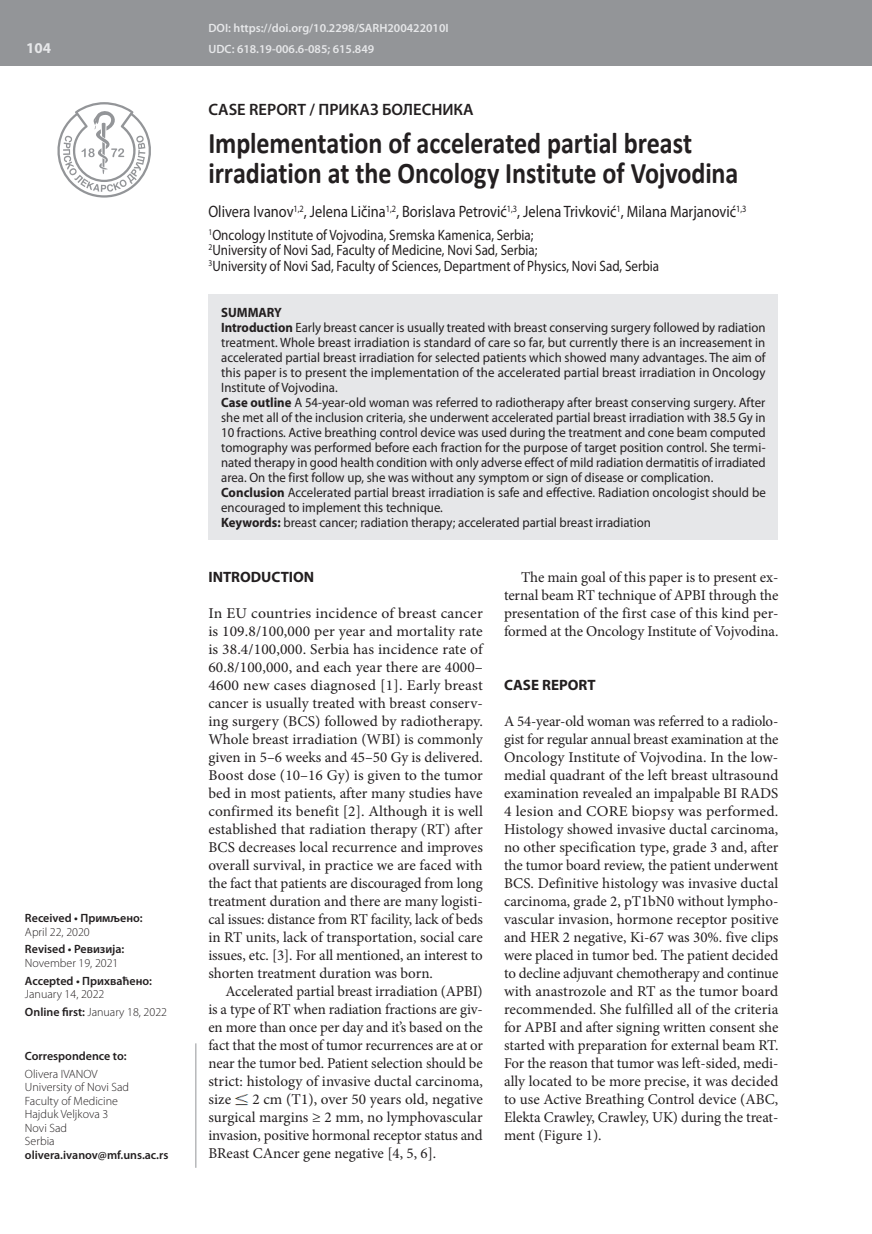
<style>
.page{position:relative;width:872px;height:1234px;background:#fff}
.page>*{position:absolute;margin:0;border:0;box-sizing:border-box;transform-origin:0 0}
.t1{font:700 30px/30px "Calibri";letter-spacing:-.005em;color:#231f20;scale:.87 1}
.t2{font:16.5px "Myriad Pro";color:#231f20;scale:.87 1}
.t3{font:600 16.5px "Myriad Pro";color:#231f20}
.t4{font:15px/18px "Minion Pro";letter-spacing:-.005em;color:#231f20;text-align:justify}
.t5{font:15px/18px "Minion Pro";letter-spacing:-.005em;color:#231f20;text-align:justify;scale:1.05 1}
.t6{font:15px/15.8px "Myriad Pro";color:#231f20;scale:.87 1}
.t7{font:700 15px "Myriad Pro";color:#231f20}
.t8{font:700 15px "Myriad Pro";color:#e6e7e9}
.t9{font:13.5px/15px "Myriad Pro";color:#231f20;scale:.95 1}
.t10{font:300 12px/13.5px "Myriad Pro";color:#231f20}
.t11{font:600 12px "Myriad Pro";color:#231f20}
.t12{font:600 12px/21.3px "Myriad Pro";color:#e6e7e9}
.s1{font-weight:600}
.s2{font-weight:700}
</style>
<div class="page">
<div style="left:0;top:0;width:872px;height:66px;background:#939598"></div>
<svg style="left:57px;top:102px;width:94px;height:95px"></svg>
<hr style="left:196px;top:1043px;width:1px;height:124px;background:#939598">
<div style="left:208px;top:294px;width:570px;height:245px;background:#e6e7e9"></div>
<img style="left:235px;top:1094px;width:13px;height:12px">
<p class="t8" style="left:26px;top:38px;width:26px">104</p>
<p class="t11" style="left:25px;top:910px;width:119px">Received • Примљено:</p>
<p class="t10" style="left:25px;top:924px;width:66px">April 22, 2020</p>
<p class="t11" style="left:25px;top:941px;width:101px">Revised • Ревизија:</p>
<p class="t10" style="left:25px;top:956px;width:95px">November 19, 2021</p>
<p class="t11" style="left:25px;top:972px;width:129px">Accepted • Прихваћено:</p>
<p class="t10" style="left:25px;top:985px;width:144px;line-height:17.7px">January 14, 2022<br><span class="s1">Online first:</span> January 18, 2022</p>
<p class="t11" style="left:25px;top:1047px;width:103px">Correspondence to:</p>
<p class="t10" style="left:25px;top:1066px;width:106px">Olivera IVANOV<br>University of Novi Sad<br>Faculty of Medicine<br>Hajduk Veljkova 3<br>Novi Sad<br>Serbia</p>
<p class="t11" style="left:25px;top:1146px;width:145px">olivera.ivanov@mf.uns.ac.rs</p>
<p class="t12" style="left:208px;top:17px;width:242px">DOI: https://doi.org/10.2298/SARH200422010I<br>UDC: 618.19-006.6-085; 615.849</p>
<p class="t3" style="left:208px;top:98px;width:267px">CASE REPORT / ПРИКАЗ БОЛЕСНИКА</p>
<h1 class="t1" style="left:208px;top:128px;width:610px">Implementation of accelerated partial breast irradiation at the Oncology Institute of Vojvodina</h1>
<p class="t2" style="left:208px;top:202px;width:620px">Olivera Ivanov<sup>1,2</sup>, Jelena Ličina<sup>1,2</sup>, Borislava Petrović<sup>1,3</sup>, Jelena Trivković<sup>1</sup>, Milana Marjanović<sup>1,3</sup></p>
<p class="t6" style="left:208px;top:226px;width:519px"><sup>1</sup>Oncology Institute of Vojvodina, Sremska Kamenica, Serbia;<br><sup>2</sup>University of Novi Sad, Faculty of Medicine, Novi Sad, Serbia;<br><sup>3</sup>University of Novi Sad, Faculty of Sciences, Department of Physics, Novi Sad, Serbia</p>
<p class="t9" style="left:221px;top:304px;width:575px"><span class="s2">SUMMARY<br>Introduction</span> Early breast cancer is usually treated with breast conserving surgery followed by radiation treatment. Whole breast irradiation is standard of care so far, but currently there is an increasement in accelerated partial breast irradiation for selected patients which showed many advantages. The aim of this paper is to present the implementation of the accelerated partial breast irradiation in Oncology Institute of Vojvodina.<br><span class="s2">Case outline</span> A 54-year-old woman was referred to radiotherapy after breast conserving surgery. After she met all of the inclusion criteria, she underwent accelerated partial breast irradiation with 38.5 Gy in 10 fractions. Active breathing control device was used during the treatment and cone beam computed tomography was performed before each fraction for the purpose of target position control. She termi&shy;nated therapy in good health condition with only adverse effect of mild radiation dermatitis of irradiated area. On the first follow up, she was without any symptom or sign of disease or complication.<br><span class="s2">Conclusion</span> Accelerated partial breast irradiation is safe and effective. Radiation oncologist should be encouraged to implement this technique.<br><span class="s2">Keywords:</span> breast cancer; radiation therapy; accelerated partial breast irradiation</p>
<p class="t7" style="left:208px;top:567px;width:107px">INTRODUCTION</p>
<p class="t5" style="left:208px;top:604px;width:263px">In EU countries incidence of breast cancer is 109.8/100,000 per year and mortality rate is 38.4/100,000. Serbia has incidence rate of 60.8/100,000, and each year there are 4000– 4600 new cases diagnosed [1]. Early breast cancer is usually treated with breast conserv&shy;ing surgery (BCS) followed by radiotherapy.<br>Whole breast irradiation (WBI) is commonly given in 5–6 weeks and 45–50 Gy is delivered.<br>Boost dose (10–16 Gy) is given to the tumor bed in most patients, after many studies have confirmed its benefit [2]. Although it is well established that radiation therapy (RT) after BCS decreases local recurrence and improves overall survival, in practice we are faced with the fact that patients are discouraged from long treatment duration and there are many logisti&shy;cal issues: distance from RT facility, lack of beds in RT units, lack of transportation, social care issues, etc. [3]. For all mentioned, an interest to shorten treatment duration was born.</p>
<p class="t4" style="left:208px;top:982px;width:276px;text-indent:17px">Accelerated partial breast irradiation (APBI) is a type of RT when radiation fractions are giv&shy;en more than once per day and it’s based on the fact that the most of tumor recurrences are at or near the tumor bed. Patient selection should be strict: histology of invasive ductal carcinoma, size</p>
<p class="t4" style="left:208px;top:1090px;width:276px;text-indent:44px">2 cm (T1), over 50 years old, negative surgical margins ≥ 2 mm, no lymphovascular invasion, positive hormonal receptor status and BReast CAncer gene negative [4, 5, 6].</p>
<p class="t4" style="left:504px;top:568px;width:276px;text-indent:17px">The main goal of this paper is to present ex&shy;ternal beam RT technique of APBI through the presentation of the first case of this kind per&shy;formed at the Oncology Institute of Vojvodina.</p>
<p class="t7" style="left:504px;top:675px;width:93px">CASE REPORT</p>
<p class="t4" style="left:504px;top:712px;width:276px">A 54-year-old woman was referred to a radiolo&shy;gist for regular annual breast examination at the Oncology Institute of Vojvodina. In the low&shy;medial quadrant of the left breast ultrasound examination revealed an impalpable BI RADS 4 lesion and CORE biopsy was performed.<br>Histology showed invasive ductal carcinoma, no other specification type, grade 3 and, after the tumor board review, the patient underwent BCS. Definitive histology was invasive ductal carcinoma, grade 2, pT1bN0 without lympho&shy;vascular invasion, hormone receptor positive and HER 2 negative, Ki-67 was 30%. five clips were placed in tumor bed. The patient decided to decline adjuvant chemotherapy and continue with anastrozole and RT as the tumor board recommended. She fulfilled all of the criteria for APBI and after signing written consent she started with preparation for external beam RT.<br>For the reason that tumor was left-sided, medi&shy;ally located to be more precise, it was decided to use Active Breathing Control device (ABC, Elekta Crawley, Crawley, UK) during the treat&shy;ment (Figure 1).</p>
</div>
